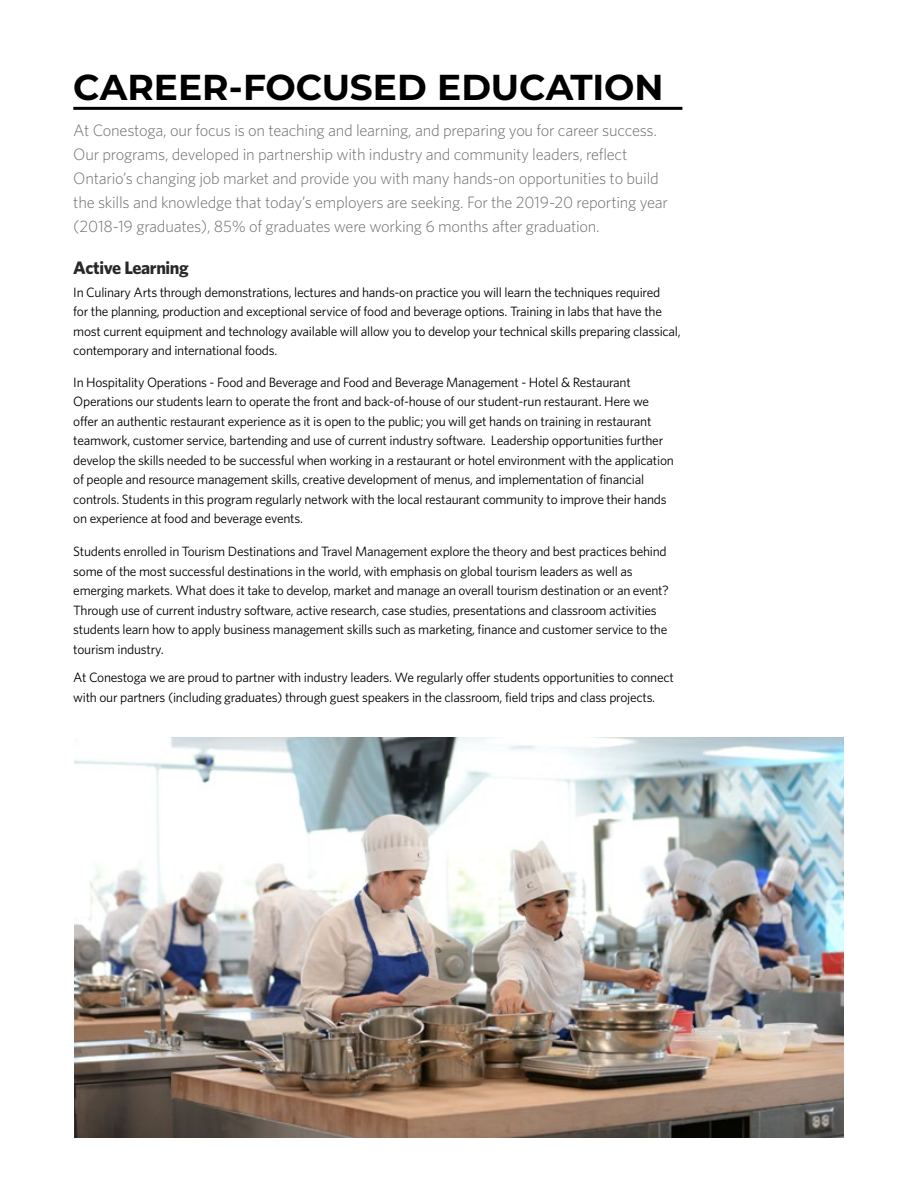
<style>
.page{position:relative;width:918px;height:1188px;background:#fff}
.page>*{position:absolute;margin:0;border:0;box-sizing:border-box;transform-origin:0 0}
.t1{font:700 36px "Montserrat";color:#000}
.t2{font:700 18px "Whitney";letter-spacing:-.02em;color:#292829}
.t3{font:300 16.5px/24px "Whitney";letter-spacing:-.015em;color:#6d6e71}
.t4{font:13.5px/19.5px "Whitney";letter-spacing:-.02em;color:#000}
</style>
<div class="page">
<hr style="left:73px;top:107px;width:609px;height:3px;background:#000">
<img style="left:74px;top:738px;width:770px;height:400px">
<h2 class="t1" style="left:73px;top:61px;width:592px">CAREER-FOCUSED EDUCATION</h2>
<p class="t3" style="left:73px;top:118px;width:585px">At Conestoga, our focus is on teaching and learning, and preparing you for career success.</p>
<p class="t3" style="left:73px;top:142px;width:596px">Our programs, developed in partnership with industry and community leaders, reflect Ontario’s changing job market and provide you with many hands-on opportunities to build the skills and knowledge that today’s employers are seeking. For the 2019-20 reporting year (2018-19 graduates), 85% of graduates were working 6 months after graduation.</p>
<p class="t2" style="left:73px;top:257px;width:117px">Active Learning</p>
<p class="t4" style="left:73px;top:282px;width:609px">In Culinary Arts through demonstrations, lectures and hands-on practice you will learn the techniques required<br>for the planning, production and exceptional service of food and beverage options. Training in labs that have the most current equipment and technology available will allow you to develop your technical skills preparing classical, contemporary and international foods.</p>
<p class="t4" style="left:73px;top:372px;width:602px">In Hospitality Operations - Food and Beverage and Food and Beverage Management - Hotel &amp; Restaurant Operations our students learn to operate the front and back-of-house of our student-run restaurant. Here we offer an authentic restaurant experience as it is open to the public; you will get hands on training in restaurant teamwork, customer service, bartending and use of current industry software. Leadership opportunities further develop the skills needed to be successful when working in a restaurant or hotel environment with the application of people and resource management skills, creative development of menus, and implementation of financial controls. Students in this program regularly network with the local restaurant community to improve their hands on experience at food and beverage events.</p>
<p class="t4" style="left:73px;top:541px;width:597px">Students enrolled in Tourism Destinations and Travel Management explore the theory and best practices behind some of the most successful destinations in the world, with emphasis on global tourism leaders as well as emerging markets. What does it take to develop, market and manage an overall tourism destination or an event?<br>Through use of current industry software, active research, case studies, presentations and classroom activities students learn how to apply business management skills such as marketing, finance and customer service to the tourism industry.</p>
<p class="t4" style="left:73px;top:667px;width:602px">At Conestoga we are proud to partner with industry leaders. We regularly offer students opportunities to connect</p>
<p class="t4" style="left:73px;top:687px;width:583px">with our partners (including graduates) through guest speakers in the classroom, field trips and class projects.</p>
</div>
